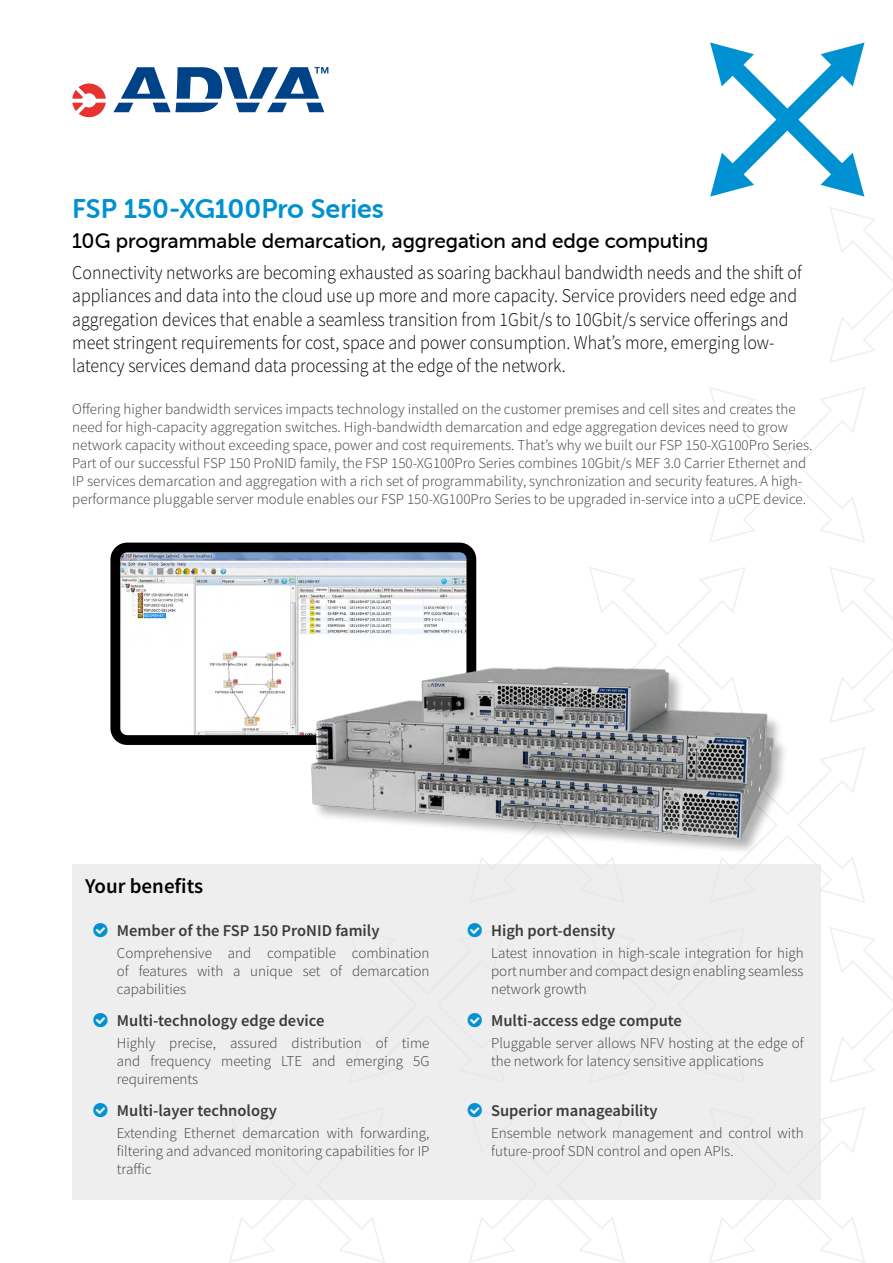
<style>
.page{position:relative;width:893px;height:1263px;background:#fff}
.page>*{position:absolute;margin:0;border:0;box-sizing:border-box;transform-origin:0 0}
.Header_Blue{font:27px "Museo Sans Rounded 700";letter-spacing:-.005em;color:#0091d2}
.Header_Black{font:21px "Museo Sans Rounded 500";letter-spacing:-.005em;color:#000}
.t1{font:600 21px "Source Sans Pro";color:#000}
.Intro_Black{font:300 19.5px/23.4px "Source Sans Pro";color:#000;scale:.92 1}
.t2{font:600 16.5px "Source Sans Pro";color:#3b3b3a}
.Body_-_Black_90{font:300 15px/18px "Source Sans Pro";color:#3b3b3a;text-align:justify}
.s1{color:#0091d2}
</style>
<div class="page">
<svg style="left:829px;top:207px;width:64px;height:156px"></svg>
<svg style="left:709px;top:387px;width:156px;height:156px"></svg>
<svg style="left:589px;top:567px;width:156px;height:100px"></svg>
<svg style="left:829px;top:567px;width:64px;height:156px"></svg>
<svg style="left:480px;top:855px;width:135px;height:9px"></svg>
<svg style="left:720px;top:747px;width:145px;height:156px"></svg>
<svg style="left:829px;top:927px;width:64px;height:156px"></svg>
<svg style="left:229px;top:1200px;width:156px;height:63px"></svg>
<svg style="left:469px;top:1200px;width:156px;height:63px"></svg>
<svg style="left:709px;top:1107px;width:156px;height:156px"></svg>
<svg style="left:710px;top:42px;width:154px;height:155px"></svg>
<svg style="left:72px;top:84px;width:34px;height:33px"></svg>
<svg style="left:113px;top:67px;width:215px;height:45px"></svg>
<div style="left:72px;top:864px;width:749px;height:336px;background:#eee"></div>
<img style="left:121px;top:554px;width:344px;height:180px">
<div style="left:110px;top:543px;width:366px;height:202px;border:10px solid #000;border-radius:12px"></div>
<div style="left:311px;top:667px;width:478px;height:188px;background:#000;opacity:.3"></div>
<img style="left:311px;top:667px;width:462px;height:172px">
<p class="Header_Blue" style="left:72px;top:194px;width:313px">FSP 150-XG100Pro Series</p>
<p class="Header_Black" style="left:72px;top:229px;width:638px">10G programmable demarcation, aggregation and edge computing</p>
<p class="Intro_Black" style="left:72px;top:261px;width:794px">Connectivity networks are becoming exhausted as soaring backhaul bandwidth needs and the shift of appliances and data into the cloud use up more and more capacity. Service providers need edge and aggregation devices that enable a seamless transition from 1Gbit/s to 10Gbit/s service offerings and meet stringent requirements for cost, space and power consumption. What’s more, emerging low&shy;latency services demand data processing at the edge of the network.</p>
<p class="Body_-_Black_90" style="left:72px;top:400px;width:742px;text-align:left">Offering higher bandwidth services impacts technology installed on the customer premises and cell sites and creates the need for high-capacity aggregation switches. High-bandwidth demarcation and edge aggregation devices need to grow network capacity without exceeding space, power and cost requirements. That’s why we built our FSP 150-XG100Pro Series.<br>Part of our successful FSP 150 ProNID family, the FSP 150-XG100Pro Series combines 10Gbit/s MEF 3.0 Carrier Ethernet and IP services demarcation and aggregation with a rich set of programmability, synchronization and security features. A high&shy;performance pluggable server module enables our FSP 150-XG100Pro Series to be upgraded in-service into a uCPE device.</p>
<h2 class="t1" style="left:85px;top:872px;width:120px">Your benefits</h2>
<p class="t2" style="left:94px;top:920px;width:288px"><span class="s1">□</span> Member of the FSP 150 ProNID family</p>
<p class="Body_-_Black_90" style="left:117px;top:944px;width:314px">Comprehensive and compatible combination of features with a unique set of demarcation capabilities</p>
<p class="t2" style="left:94px;top:1010px;width:232px"><span class="s1">□</span> Multi-technology edge device</p>
<p class="Body_-_Black_90" style="left:117px;top:1034px;width:314px">Highly precise, assured distribution of time and frequency meeting LTE and emerging 5G requirements</p>
<p class="t2" style="left:94px;top:1100px;width:185px"><span class="s1">□</span> Multi-layer technology</p>
<p class="Body_-_Black_90" style="left:117px;top:1124px;width:314px">Extending Ethernet demarcation with forwarding, filtering and advanced monitoring capabilities for IP traffic</p>
<p class="t2" style="left:468px;top:920px;width:149px"><span class="s1">□</span> High port-density</p>
<p class="Body_-_Black_90" style="left:491px;top:944px;width:314px">Latest innovation in high-scale integration for high port number and compact design enabling seamless network growth</p>
<p class="t2" style="left:468px;top:1010px;width:216px"><span class="s1">□</span> Multi-access edge compute</p>
<p class="Body_-_Black_90" style="left:491px;top:1034px;width:314px">Pluggable server allows NFV hosting at the edge of the network for latency sensitive applications</p>
<p class="t2" style="left:468px;top:1100px;width:191px"><span class="s1">□</span> Superior manageability</p>
<p class="Body_-_Black_90" style="left:491px;top:1124px;width:314px">Ensemble network management and control with future-proof SDN control and open APIs.</p>
</div>
